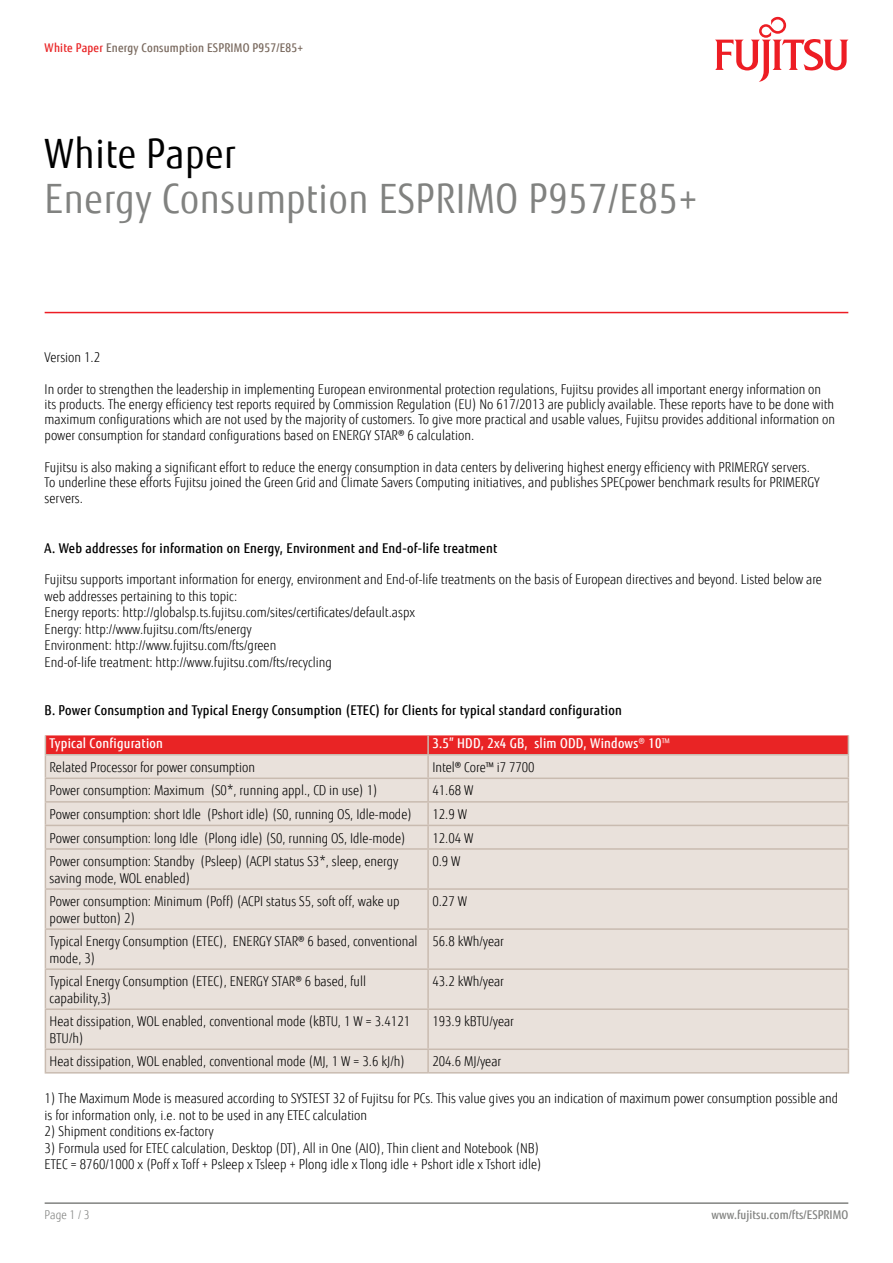
<style>
.page{position:relative;width:893px;height:1263px;background:#fff}
.page>*{position:absolute;margin:0;border:0;box-sizing:border-box;transform-origin:0 0}
.t1{font:40.5px "Fujitsu Sans";letter-spacing:.02em;color:#818280;scale:.9 1}
.t2{font:40.5px "Fujitsu Sans";letter-spacing:.02em;color:#000;scale:.9 1}
.t3{font:300 13.5px/16.5px "Fujitsu Sans";color:#000;scale:.9 1}
.t4{font:500 13.5px "Fujitsu Sans";letter-spacing:.02em;color:#000;scale:.9 1}
.t5{font:500 13.5px "Fujitsu Sans";letter-spacing:.02em;color:#fff;scale:.9 1}
.t6{font:500 12px "Fujitsu Sans";letter-spacing:.02em;color:#79695e;scale:.9 1}
.t7{font:500 12px "Fujitsu Sans";letter-spacing:.005em;color:#818280;scale:.9 1}
.t8{font:300 12px "Fujitsu Sans";color:#818280;scale:.9 1}
.s1{color:#e92425}
.s2{font-weight:300}
</style>
<div class="page">
<hr style="left:45px;top:1202px;width:803px;height:2px;background:#818280">
<hr style="left:45px;top:312px;width:803px;height:1px;background:#ed1d24">
<svg style="left:715px;top:17px;width:133px;height:65px"></svg>
<div style="left:46px;top:850px;width:802px;height:222px;background:#e9e1db"></div>
<svg style="left:45px;top:735px;width:804px;height:113px;background:#e7bfba"></svg>
<hr style="left:45px;top:848px;width:383px;height:2px;background:#c9bbb0">
<hr style="left:45px;top:850px;width:1px;height:38px;background:#c9bbb0">
<hr style="left:428px;top:848px;width:421px;height:2px;background:#c9bbb0">
<hr style="left:427px;top:850px;width:2px;height:38px;background:#c9bbb0">
<hr style="left:848px;top:850px;width:1px;height:38px;background:#c9bbb0">
<hr style="left:45px;top:888px;width:383px;height:2px;background:#c9bbb0">
<hr style="left:45px;top:890px;width:1px;height:38px;background:#c9bbb0">
<hr style="left:428px;top:888px;width:421px;height:2px;background:#c9bbb0">
<hr style="left:427px;top:890px;width:2px;height:38px;background:#c9bbb0">
<hr style="left:848px;top:890px;width:1px;height:38px;background:#c9bbb0">
<hr style="left:45px;top:928px;width:383px;height:2px;background:#c9bbb0">
<hr style="left:45px;top:930px;width:1px;height:38px;background:#c9bbb0">
<hr style="left:428px;top:928px;width:421px;height:2px;background:#c9bbb0">
<hr style="left:427px;top:930px;width:2px;height:38px;background:#c9bbb0">
<hr style="left:848px;top:930px;width:1px;height:38px;background:#c9bbb0">
<hr style="left:45px;top:968px;width:383px;height:2px;background:#c9bbb0">
<hr style="left:45px;top:970px;width:1px;height:38px;background:#c9bbb0">
<hr style="left:428px;top:968px;width:421px;height:2px;background:#c9bbb0">
<hr style="left:427px;top:970px;width:2px;height:38px;background:#c9bbb0">
<hr style="left:848px;top:970px;width:1px;height:38px;background:#c9bbb0">
<hr style="left:45px;top:1008px;width:383px;height:2px;background:#c9bbb0">
<hr style="left:45px;top:1010px;width:1px;height:38px;background:#c9bbb0">
<hr style="left:428px;top:1008px;width:421px;height:2px;background:#c9bbb0">
<hr style="left:427px;top:1010px;width:2px;height:38px;background:#c9bbb0">
<hr style="left:848px;top:1010px;width:1px;height:38px;background:#c9bbb0">
<hr style="left:45px;top:1048px;width:383px;height:2px;background:#c9bbb0">
<hr style="left:45px;top:1072px;width:383px;height:1px;background:#c9bbb0">
<svg style="left:45px;top:1050px;width:1px;height:22px"></svg>
<hr style="left:428px;top:1048px;width:421px;height:2px;background:#c9bbb0">
<hr style="left:428px;top:1072px;width:421px;height:1px;background:#c9bbb0">
<hr style="left:427px;top:1050px;width:2px;height:22px;background:#c9bbb0">
<svg style="left:848px;top:1050px;width:1px;height:22px"></svg>
<p class="t6" style="left:45px;top:40px;width:289px"><span class="s1">White Paper</span> Energy Consumption ESPRIMO P957/E85+</p>
<h1 class="t2" style="left:45px;top:130px;width:214px">White Paper</h1>
<h1 class="t1" style="left:45px;top:175px;width:727px">Energy Consumption ESPRIMO P957/E85+</h1>
<p class="t3" style="left:45px;top:349px;width:63px">Version 1.2</p>
<p class="t3" style="left:45px;top:382px;width:880px;line-height:15px">In order to strengthen the leadership in implementing European environmental protection regulations, Fujitsu provides all important energy information on its products. The energy efficiency test reports required by Commission Regulation (EU) No 617/2013 are publicly available. These reports have to be done with maximum configurations which are not used by the majority of customers. To give more practical and usable values, Fujitsu provides additional information on</p>
<p class="t3" style="left:45px;top:427px;width:479px">power consumption for standard configurations based on ENERGY STAR® 6 calculation.</p>
<p class="t3" style="left:45px;top:459px;width:863px;line-height:15px">Fujitsu is also making a significant effort to reduce the energy consumption in data centers by delivering highest energy efficiency with PRIMERGY servers.<br>To underline these efforts Fujitsu joined the Green Grid and Climate Savers Computing initiatives, and publishes SPECpower benchmark results for PRIMERGY</p>
<p class="t3" style="left:45px;top:490px;width:44px">servers.</p>
<p class="t4" style="left:45px;top:539px;width:505px">A. Web addresses for information on Energy, Environment and End-of-life treatment</p>
<p class="t3" style="left:45px;top:571px;width:865px">Fujitsu supports important information for energy, environment and End-of-life treatments on the basis of European directives and beyond. Listed below are web addresses pertaining to this topic:<br>Energy reports: http://globalsp.ts.fujitsu.com/sites/certificates/default.aspx<br>Energy: http://www.fujitsu.com/fts/energy<br>Environment: http://www.fujitsu.com/fts/green<br>End-of-life treatment: http://www.fujitsu.com/fts/recycling</p>
<p class="t4" style="left:45px;top:701px;width:643px">B. Power Consumption and Typical Energy Consumption (ETEC) for Clients for typical standard configuration</p>
<p class="t5" style="left:50px;top:735px;width:127px">Typical Configuration</p>
<p class="t5" style="left:432px;top:735px;width:265px">3.5” HDD, 2x4 GB, slim ODD, Windows<span class="s2">®</span> 10<span class="s2">™</span></p>
<p class="t3" style="left:50px;top:759px;width:230px">Related Processor for power consumption</p>
<p class="t3" style="left:432px;top:759px;width:115px">Intel® Core™ i7 7700</p>
<p class="t3" style="left:50px;top:783px;width:366px">Power consumption: Maximum (S0*, running appl., CD in use) 1)</p>
<p class="t3" style="left:432px;top:783px;width:47px">41.68 W</p>
<p class="t3" style="left:50px;top:806px;width:404px">Power consumption: short Idle (Pshort idle) (S0, running OS, Idle-mode)</p>
<p class="t3" style="left:432px;top:806px;width:40px">12.9 W</p>
<p class="t3" style="left:50px;top:830px;width:397px">Power consumption: long Idle (Plong idle) (S0, running OS, Idle-mode)</p>
<p class="t3" style="left:432px;top:830px;width:47px">12.04 W</p>
<p class="t3" style="left:50px;top:853px;width:389px">Power consumption: Standby (Psleep) (ACPI status S3*, sleep, energy saving mode, WOL enabled)</p>
<p class="t3" style="left:432px;top:853px;width:33px">0.9 W</p>
<p class="t3" style="left:50px;top:893px;width:390px">Power consumption: Minimum (Poff) (ACPI status S5, soft off, wake up power button) 2)</p>
<p class="t3" style="left:432px;top:893px;width:40px">0.27 W</p>
<p class="t3" style="left:50px;top:933px;width:410px">Typical Energy Consumption (ETEC), ENERGY STAR® 6 based, conventional mode, 3)</p>
<p class="t3" style="left:432px;top:933px;width:81px">56.8 kWh/year</p>
<p class="t3" style="left:50px;top:973px;width:353px">Typical Energy Consumption (ETEC), ENERGY STAR® 6 based, full capability,3)</p>
<p class="t3" style="left:432px;top:973px;width:81px">43.2 kWh/year</p>
<p class="t3" style="left:50px;top:1013px;width:402px">Heat dissipation, WOL enabled, conventional mode (kBTU, 1 W = 3.4121<br>BTU/h)</p>
<p class="t3" style="left:432px;top:1013px;width:92px">193.9 kBTU/year</p>
<p class="t3" style="left:50px;top:1053px;width:397px">Heat dissipation, WOL enabled, conventional mode (MJ, 1 W = 3.6 kJ/h)</p>
<p class="t3" style="left:432px;top:1053px;width:78px">204.6 MJ/year</p>
<p class="t3" style="left:45px;top:1090px;width:883px">1) The Maximum Mode is measured according to SYSTEST 32 of Fujitsu for PCs. This value gives you an indication of maximum power consumption possible and is for information only, i.e. not to be used in any ETEC calculation</p>
<p class="t3" style="left:45px;top:1123px;width:190px">2) Shipment conditions ex-factory</p>
<p class="t3" style="left:45px;top:1140px;width:554px">3) Formula used for ETEC calculation, Desktop (DT), All in One (AIO), Thin client and Notebook (NB)<br>ETEC = 8760/1000 x (Poff x Toff + Psleep x Tsleep + Plong idle x Tlong idle + Pshort idle x Tshort idle)</p>
<p class="t8" style="left:45px;top:1208px;width:51px">Page 1 / 3</p>
<p class="t7" style="left:711px;top:1208px;width:153px">www.fujitsu.com/fts/ESPRIMO</p>
</div>
